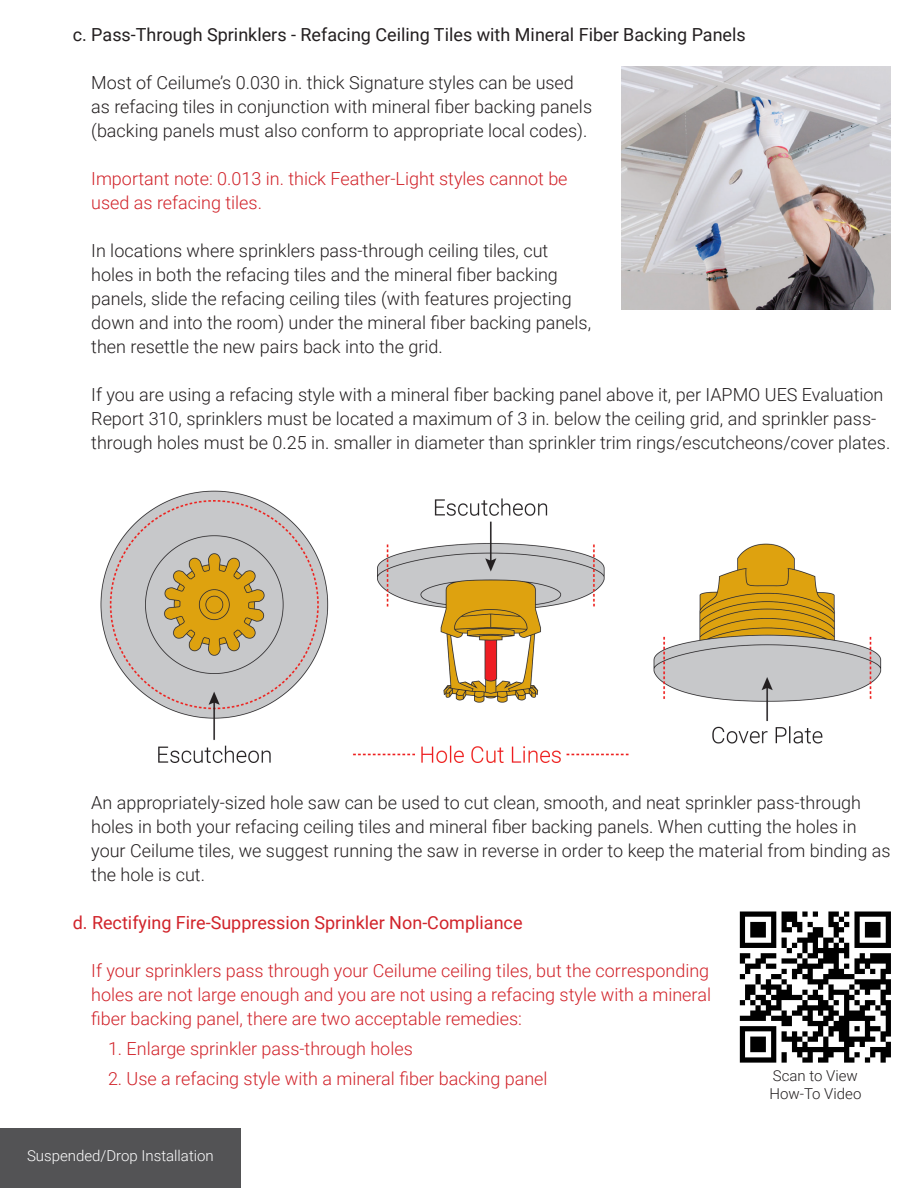
<style>
.page{position:relative;width:918px;height:1188px;background:#fff}
.page>*{position:absolute;margin:0;border:0;box-sizing:border-box;transform-origin:0 0}
.t1{font:300 18px/24px "Roboto";color:#231f20}
.t2{font:300 18px/24px "Roboto";color:#d1232a}
.t3{font:18px "Roboto";color:#231f20}
.t4{font:18px "Roboto";color:#d1232a}
.t5{font:300 15px "Roboto";color:#fff}
.t6{font:300 15px "Roboto";color:#231f20}
</style>
<div class="page">
<div style="left:0;top:1128px;width:240px;height:60px;background:#535355"></div>
<img style="left:621px;top:67px;width:270px;height:243px">
<img style="left:100px;top:490px;width:782px;height:273px">
<svg style="left:740px;top:912px;width:151px;height:151px"></svg>
<p class="t3" style="left:73px;top:21px;width:675px">c. Pass-Through Sprinklers - Refacing Ceiling Tiles with Mineral Fiber Backing Panels</p>
<p class="t1" style="left:91px;top:69px;width:502px">Most of Ceilume’s 0.030 in. thick Signature styles can be used as refacing tiles in conjunction with mineral fiber backing panels (backing panels must also conform to appropriate local codes).</p>
<p class="t2" style="left:91px;top:165px;width:478px">Important note: 0.013 in. thick Feather-Light styles cannot be used as refacing tiles.</p>
<p class="t1" style="left:91px;top:237px;width:501px">In locations where sprinklers pass-through ceiling tiles, cut holes in both the refacing tiles and the mineral fiber backing panels, slide the refacing ceiling tiles (with features projecting down and into the room) under the mineral fiber backing panels, then resettle the new pairs back into the grid.</p>
<p class="t1" style="left:91px;top:381px;width:801px">If you are using a refacing style with a mineral fiber backing panel above it, per IAPMO UES Evaluation<br>Report 310, sprinklers must be located a maximum of 3 in. below the ceiling grid, and sprinkler pass&shy;through holes must be 0.25 in. smaller in diameter than sprinkler trim rings/escutcheons/cover plates.</p>
<p class="t1" style="left:91px;top:789px;width:801px">An appropriately-sized hole saw can be used to cut clean, smooth, and neat sprinkler pass-through holes in both your refacing ceiling tiles and mineral fiber backing panels. When cutting the holes in your Ceilume tiles, we suggest running the saw in reverse in order to keep the material from binding as the hole is cut.</p>
<p class="t4" style="left:73px;top:909px;width:451px">d. Rectifying Fire-Suppression Sprinkler Non-Compliance</p>
<p class="t2" style="left:91px;top:957px;width:621px;text-align:justify">If your sprinklers pass through your Ceilume ceiling tiles, but the corresponding holes are not large enough and you are not using a refacing style with a mineral fiber backing panel, there are two acceptable remedies:</p>
<p class="t2" style="left:108px;top:1035px;width:306px">1. Enlarge sprinkler pass-through holes</p>
<p class="t2" style="left:108px;top:1065px;width:441px">2. Use a refacing style with a mineral fiber backing panel</p>
<p class="t6" style="left:773px;top:1065px;width:86px">Scan to View</p>
<p class="t6" style="left:769px;top:1083px;width:94px">How-To Video</p>
<p class="t5" style="left:27px;top:1145px;width:188px">Suspended/Drop Installation</p>
</div>
